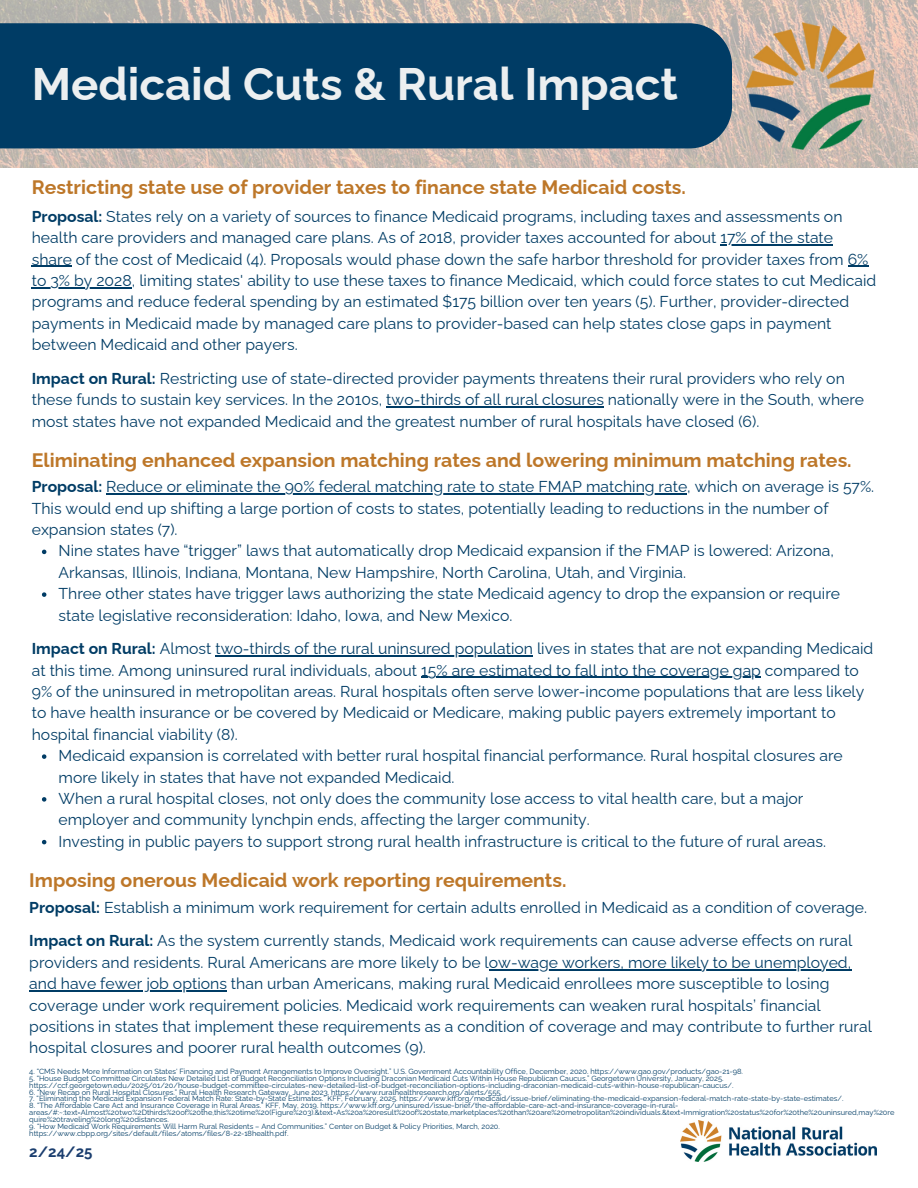
<style>
.page{position:relative;width:918px;height:1188px;background:#fff}
.page>*{position:absolute;margin:0;border:0;box-sizing:border-box;transform-origin:0 0}
.t1{font:700 45.6px "Raleway";color:#eceff0}
.t2{font:700 19.5px "Raleway";color:#bd7729}
.t3{font:15.75px/21.3px "Raleway";color:#003c65}
.t4{font:700 15px "Raleway";color:#1b3e6f}
.t5{font:7.5px/6.9px "Raleway";color:#003c65}
.s1{font-weight:700}
</style>
<div class="page">
<img style="left:0;top:0;width:918px;height:168px">
<div style="left:0;top:23px;width:732px;height:125px;background:#003c65"></div>
<img style="left:732px;top:9px;width:155px;height:154px">
<hr style="left:106px;top:493px;width:581px;height:2px;background:#003c65">
<svg style="left:42px;top:550px;width:4px;height:4px"></svg>
<svg style="left:42px;top:592px;width:4px;height:5px"></svg>
<hr style="left:215px;top:655px;width:318px;height:2px;background:#003c65">
<hr style="left:421px;top:677px;width:340px;height:1px;background:#003c65">
<svg style="left:42px;top:754px;width:4px;height:5px"></svg>
<svg style="left:42px;top:797px;width:4px;height:5px"></svg>
<svg style="left:42px;top:840px;width:4px;height:4px"></svg>
<hr style="left:489px;top:969px;width:362px;height:1px;background:#003c65">
<hr style="left:29px;top:990px;width:198px;height:1px;background:#003c65">
<hr style="left:720px;top:244px;width:113px;height:1px;background:#003c65">
<hr style="left:32px;top:266px;width:40px;height:1px;background:#003c65">
<svg style="left:848px;top:266px;width:21px;height:1px"></svg>
<hr style="left:32px;top:287px;width:100px;height:1px;background:#003c65">
<hr style="left:386px;top:406px;width:218px;height:1px;background:#003c65">
<img style="left:681px;top:1121px;width:196px;height:40px">
<p class="t1" style="left:32px;top:58px;width:648px">Medicaid Cuts &amp; Rural Impact</p>
<p class="t2" style="left:32px;top:176px;width:656px">Restricting state use of provider taxes to finance state Medicaid costs.</p>
<p class="t3" style="left:32px;top:206px;width:812px"><span class="s1">Proposal:</span> States rely on a variety of sources to finance Medicaid programs, including taxes and assessments on health care providers and managed care plans. As of 2018, provider taxes accounted for about 17% of the state</p>
<p class="t3" style="left:32px;top:248px;width:838px">share of the cost of Medicaid (4). Proposals would phase down the safe harbor threshold for provider taxes from 6%</p>
<h3 class="t3" style="left:32px;top:270px;width:846px">to 3% by 2028, limiting states' ability to use these taxes to finance Medicaid, which could force states to cut Medicaid programs and reduce federal spending by an estimated $175 billion over ten years (5). Further, provider-directed payments in Medicaid made by managed care plans to provider-based can help states close gaps in payment between Medicaid and other payers.</h3>
<h3 class="t3" style="left:32px;top:368px;width:834px"><span class="s1">Impact on Rural:</span> Restricting use of state-directed provider payments threatens their rural providers who rely on these funds to sustain key services. In the 2010s, two-thirds of all rural closures nationally were in the South, where most states have not expanded Medicaid and the greatest number of rural hospitals have closed (6).</h3>
<p class="t2" style="left:32px;top:448px;width:821px">Eliminating enhanced expansion matching rates and lowering minimum matching rates.</p>
<h1 class="t3" style="left:32px;top:476px;width:844px"><span class="s1">Proposal:</span> Reduce or eliminate the 90% federal matching rate to state FMAP matching rate, which on average is 57%.</h1>
<p class="t3" style="left:32px;top:497px;width:798px">This would end up shifting a large portion of costs to states, potentially leading to reductions in the number of</p>
<p class="t3" style="left:32px;top:519px;width:147px">expansion states (7).</p>
<p class="t3" style="left:59px;top:540px;width:777px">Nine states have “trigger” laws that automatically drop Medicaid expansion if the FMAP is lowered: Arizona,</p>
<h2 class="t3" style="left:59px;top:562px;width:783px">Arkansas, Illinois, Indiana, Montana, New Hampshire, North Carolina, Utah, and Virginia.<br>Three other states have trigger laws authorizing the state Medicaid agency to drop the expansion or require</h2>
<h4 class="t3" style="left:32px;top:598px;width:843px;line-height:33.8px;text-indent:27px">state legislative reconsideration: Idaho, Iowa, and New Mexico.<br><span class="s1">Impact on Rural:</span> Almost two-thirds of the rural uninsured population lives in states that are not expanding Medicaid</h4>
<h2 class="t3" style="left:32px;top:659px;width:829px">at this time. Among uninsured rural individuals, about 15% are estimated to fall into the coverage gap compared to</h2>
<h4 class="t3" style="left:32px;top:681px;width:834px">9% of the uninsured in metropolitan areas. Rural hospitals often serve lower-income populations that are less likely</h4>
<h4 class="t3" style="left:32px;top:702px;width:806px">to have health insurance or be covered by Medicaid or Medicare, making public payers extremely important to</h4>
<h4 class="t3" style="left:32px;top:724px;width:207px">hospital financial viability (8).</h4>
<h4 class="t3" style="left:59px;top:745px;width:786px">Medicaid expansion is correlated with better rural hospital financial performance. Rural hospital closures are</h4>
<h4 class="t3" style="left:59px;top:766px;width:397px">more likely in states that have not expanded Medicaid.</h4>
<h4 class="t3" style="left:59px;top:788px;width:746px">When a rural hospital closes, not only does the community lose access to vital health care, but a major</h4>
<h4 class="t3" style="left:59px;top:809px;width:533px">employer and community lynchpin ends, affecting the larger community.</h4>
<p class="t3" style="left:59px;top:830px;width:769px">Investing in public payers to support strong rural health infrastructure is critical to the future of rural areas.</p>
<p class="t2" style="left:29px;top:869px;width:539px">Imposing onerous Medicaid work reporting requirements.</p>
<p class="t3" style="left:29px;top:896px;width:839px"><span class="s1">Proposal:</span> Establish a minimum work requirement for certain adults enrolled in Medicaid as a condition of coverage.</p>
<p class="t3" style="left:29px;top:930px;width:824px"><span class="s1">Impact on Rural:</span> As the system currently stands, Medicaid work requirements can cause adverse effects on rural providers and residents. Rural Americans are more likely to be low-wage workers, more likely to be unemployed,</p>
<p class="t3" style="left:29px;top:973px;width:844px">and have fewer job options than urban Americans, making rural Medicaid enrollees more susceptible to losing coverage under work requirement policies. Medicaid work requirements can weaken rural hospitals’ financial positions in states that implement these requirements as a condition of coverage and may contribute to further rural hospital closures and poorer rural health outcomes (9).</p>
<p class="t5" style="left:29px;top:1068px;width:715px">4. “CMS Needs More Information on States' Financing and Payment Arrangements to Improve Oversight.” U.S. Government Accountability Office, December, 2020. https://www.gao.gov/products/gao-21-98.</p>
<h4 class="t5" style="left:29px;top:1075px;width:696px">5. “House Budget Committee Circulates New Detailed List of Budget Reconciliation Options Including Draconian Medicaid Cuts Within House Republican Caucus.” Georgetown University, January, 2025.</h4>
<p class="t5" style="left:29px;top:1082px;width:706px">https://ccf.georgetown.edu/2025/01/20/house-budget-committee-circulates-new-detailed-list-of-budget-reconciliation-options-including-draconian-medicaid-cuts-within-house-republican-caucus/.</p>
<p class="t5" style="left:29px;top:1088px;width:474px">6. “New Recap on Rural Hospital Closures.” Rural Health Research Gateway, June 2023. https://www.ruralhealthresearch.org/alerts/555.</p>
<p class="t5" style="left:29px;top:1095px;width:816px">7. “Eliminating the Medicaid Expansion Federal Match Rate: State-by-State Estimates.” KFF, February, 2025. https://www.kff.org/medicaid/issue-brief/eliminating-the-medicaid-expansion-federal-match-rate-state-by-state-estimates/.</p>
<h2 class="t5" style="left:29px;top:1102px;width:867px">8. “The Affordable Care Act and Insurance Coverage in Rural Areas.” KFF, May, 2019. https://www.kff.org/uninsured/issue-brief/the-affordable-care-act-and-insurance-coverage-in-rural&shy;areas/#:~:text=Almost%20two%2Dthirds%20of%20the,this%20time%20(Figure%203).&amp;text=As%20a%20result%20of%20state,marketplaces%20than%20are%20metropolitan%20individuals.&amp;text=Immigration%20status%20for%20the%20uninsured,may%20re quire%20traveling%20long%20distances.</h2>
<h4 class="t5" style="left:29px;top:1123px;width:472px">9. “How Medicaid Work Requirements Will Harm Rural Residents – And Communities.” Center on Budget &amp; Policy Priorities, March, 2020.</h4>
<h4 class="t5" style="left:29px;top:1130px;width:261px">https://www.cbpp.org/sites/default/files/atoms/files/8-22-18health.pdf.</h4>
<p class="t4" style="left:29px;top:1143px;width:65px">2/24/25</p>
</div>
